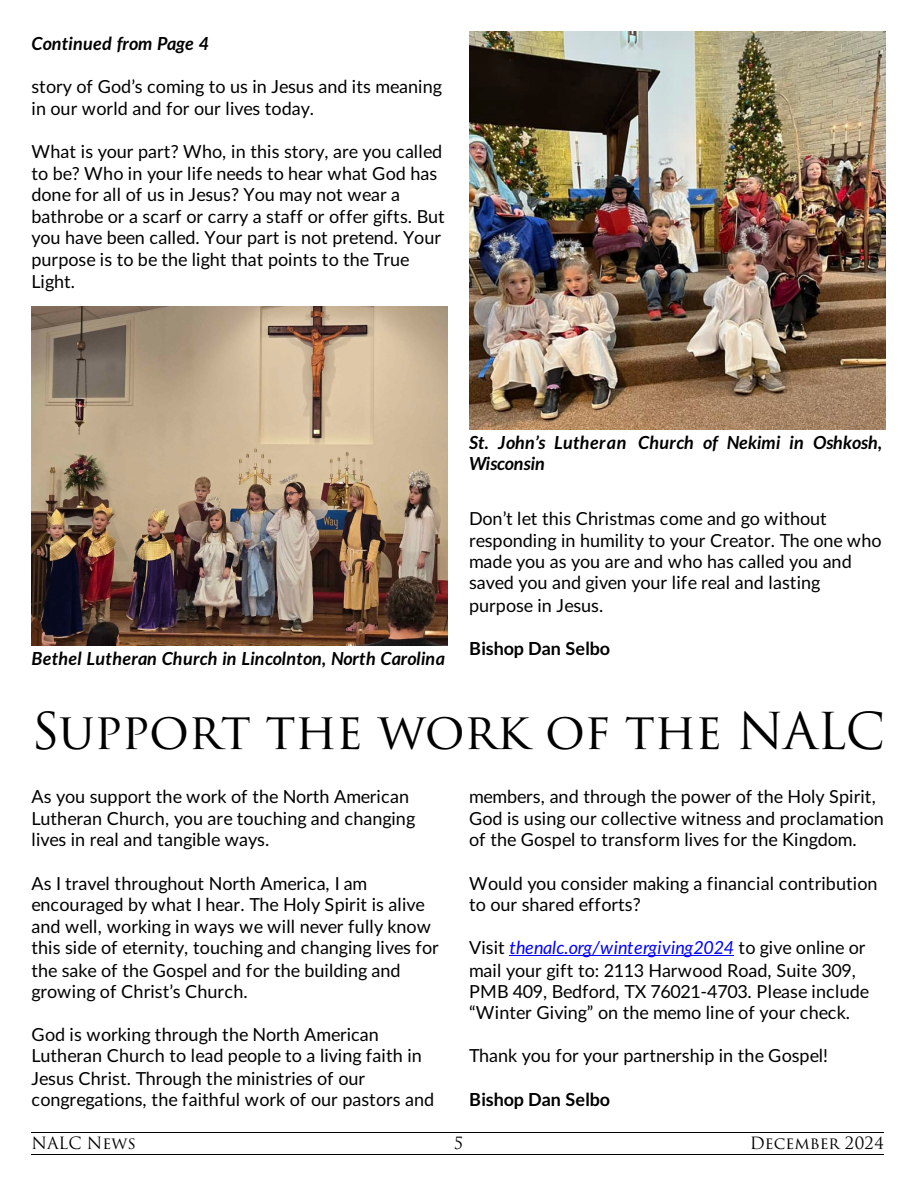
<style>
.page{position:relative;width:918px;height:1188px;background:#fff}
.page>*{position:absolute;margin:0;border:0;box-sizing:border-box;transform-origin:0 0}
.t1{font:49.5px "Trajan Pro 3";letter-spacing:-.015em;color:#000}
.t2{font:18px/21.8px "Lato";color:#000}
.t3{font:italic 700 18px/21.5px "Lato";letter-spacing:.01em;color:#000}
.t4{font:700 18px "Lato";letter-spacing:-.01em;color:#000}
.t5{font:16.5px "Trajan Pro 3";color:#000}
.s1{font-style:italic;color:#00f}
</style>
<div class="page">
<img style="left:469px;top:31px;width:416px;height:398px">
<img style="left:32px;top:307px;width:415px;height:338px">
<hr style="left:509px;top:956px;width:225px;height:1px;background:#00f">
<hr style="left:32px;top:1132px;width:852px;height:1px;background:#000">
<hr style="left:32px;top:1154px;width:852px;height:1px;background:#000">
<p class="t3" style="left:32px;top:33px;width:179px">Continued from Page 4</p>
<p class="t2" style="left:32px;top:77px;width:412px">story of God’s coming to us in Jesus and its meaning in our world and for our lives today.</p>
<p class="t2" style="left:32px;top:141px;width:415px">What is your part? Who, in this story, are you called to be? Who in your life needs to hear what God has done for all of us in Jesus? You may not wear a bathrobe or a scarf or carry a staff or offer gifts. But you have been called. Your part is not pretend. Your purpose is to be the light that points to the True Light.</p>
<p class="t3" style="left:32px;top:649px;width:415px">Bethel Lutheran Church in Lincolnton, North Carolina</p>
<p class="t3" style="left:469px;top:433px;width:415px">St. John’s Lutheran Church of Nekimi in Oshkosh,<br>Wisconsin</p>
<p class="t2" style="left:469px;top:509px;width:414px">Don’t let this Christmas come and go without responding in humility to your Creator. The one who made you as you are and who has called you and saved you and given your life real and lasting purpose in Jesus.</p>
<p class="t4" style="left:469px;top:640px;width:143px">Bishop Dan Selbo</p>
<h1 class="t1" style="left:32px;top:697px;width:855px">Support the work of the NALC</h1>
<p class="t2" style="left:32px;top:787px;width:385px;line-height:21.3px">As you support the work of the North American<br>Lutheran Church, you are touching and changing lives in real and tangible ways.</p>
<p class="t2" style="left:32px;top:874px;width:409px">As I travel throughout North America, I am encouraged by what I hear. The Holy Spirit is alive and well, working in ways we will never fully know this side of eternity, touching and changing lives for the sake of the Gospel and for the building and growing of Christ’s Church.</p>
<p class="t2" style="left:32px;top:1024px;width:404px">God is working through the North American Lutheran Church to lead people to a living faith in Jesus Christ. Through the ministries of our congregations, the faithful work of our pastors and</p>
<p class="t2" style="left:469px;top:787px;width:416px;line-height:21.3px">members, and through the power of the Holy Spirit,<br>God is using our collective witness and proclamation of the Gospel to transform lives for the Kingdom.</p>
<p class="t2" style="left:469px;top:874px;width:410px">Would you consider making a financial contribution to our shared efforts?</p>
<p class="t2" style="left:469px;top:938px;width:402px">Visit <span class="s1">thenalc.org/wintergiving2024</span> to give online or mail your gift to: 2113 Harwood Road, Suite 309, PMB 409, Bedford, TX 76021-4703. Please include “Winter Giving” on the memo line of your check.</p>
<p class="t2" style="left:469px;top:1046px;width:360px">Thank you for your partnership in the Gospel!</p>
<p class="t4" style="left:469px;top:1091px;width:143px">Bishop Dan Selbo</p>
<p class="t5" style="left:32px;top:1132px;width:106px">NALC News</p>
<p class="t5" style="left:454px;top:1132px;width:11px">5</p>
<p class="t5" style="left:750px;top:1132px;width:136px">December 2024</p>
</div>
